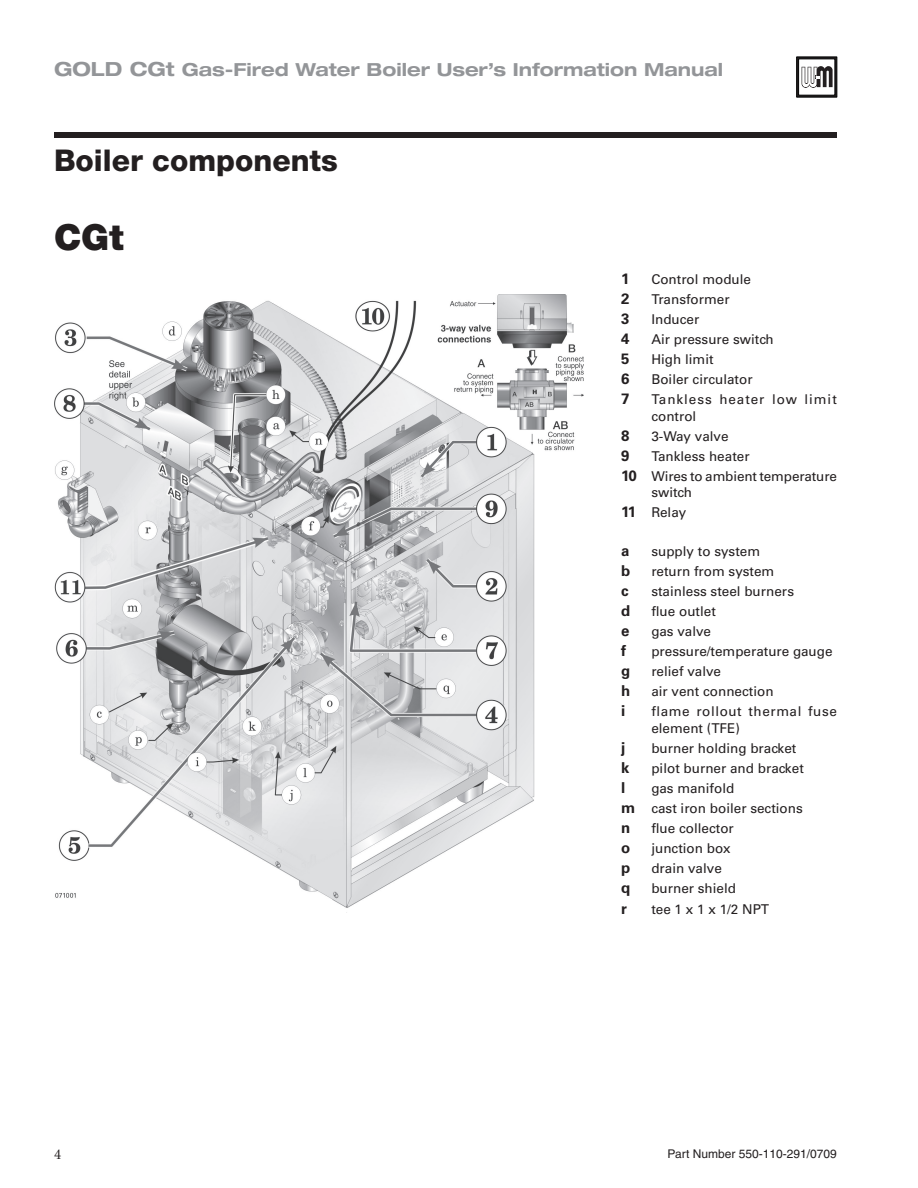
<style>
.page{position:relative;width:918px;height:1188px;background:#fff}
.page>*{position:absolute;margin:0;border:0;box-sizing:border-box;transform-origin:0 0}
.t1{font:900 36px "Helvetica Neue";color:#231f20}
.t2{font:800 30px "Helvetica Neue";color:#231f20}
.t3{font:700 expanded 18px "Helvetica Neue";color:#939598}
.t4{font:700 15px "Univers";color:#231f20}
.t5{font:15px "Minion";color:#231f20}
.t6{font:13.5px/20.1px "Univers";color:#231f20}
.t7{font:13.5px/16.2px "Univers";letter-spacing:.04em;color:#231f20}
.t8{font:13.5px/16.2px "Univers";letter-spacing:.07em;color:#231f20}
.t9{font:12px "Helvetica";color:#231f20}
.s1{font-size:19.5px}
.s2{font-weight:700;font-size:15px}
</style>
<div class="page">
<svg style="left:797px;top:57px;width:40px;height:40px"></svg>
<div style="left:54px;top:132px;width:783px;height:6px;background:#231f20"></div>
<img style="left:54px;top:294px;width:529px;height:619px">
<h3 class="t3" style="left:54px;top:58px;width:671px"><span class="s1">GOLD CGt</span> Gas-Fired Water Boiler User’s Information Manual</h3>
<h2 class="t2" style="left:54px;top:143px;width:285px">Boiler components</h2>
<h1 class="t1" style="left:54px;top:215px;width:71px">CGt</h1>
<p class="t4" style="left:621px;top:270px;width:10px">1</p>
<p class="t6" style="left:651px;top:269px;width:101px">Control module</p>
<p class="t4" style="left:621px;top:290px;width:10px">2</p>
<p class="t6" style="left:651px;top:289px;width:80px">Transformer</p>
<p class="t4" style="left:621px;top:310px;width:10px">3</p>
<p class="t6" style="left:651px;top:309px;width:50px">Inducer</p>
<p class="t4" style="left:621px;top:330px;width:10px">4</p>
<p class="t6" style="left:651px;top:329px;width:124px">Air pressure switch</p>
<p class="t4" style="left:621px;top:350px;width:10px">5</p>
<p class="t6" style="left:651px;top:349px;width:64px">High limit</p>
<p class="t4" style="left:621px;top:370px;width:10px">6</p>
<p class="t6" style="left:651px;top:370px;width:103px">Boiler circulator</p>
<p class="t4" style="left:621px;top:390px;width:10px">7</p>
<p class="t8" style="left:651px;top:392px;width:187px">Tankless heater low limit control</p>
<p class="t4" style="left:621px;top:427px;width:10px">8</p>
<p class="t6" style="left:651px;top:426px;width:79px">3-Way valve</p>
<p class="t4" style="left:621px;top:447px;width:10px">9</p>
<p class="t6" style="left:621px;top:446px;width:217px;text-indent:30px">Tankless heater<br><span class="s2">10</span> Wires to ambient temperature</p>
<p class="t6" style="left:621px;top:482px;width:72px;text-indent:30px">switch<br><span class="s2">11</span> Relay</p>
<p class="t4" style="left:621px;top:542px;width:10px">a</p>
<p class="t6" style="left:651px;top:541px;width:110px">supply to system</p>
<p class="t4" style="left:621px;top:562px;width:11px">b</p>
<p class="t6" style="left:651px;top:561px;width:124px">return from system</p>
<p class="t4" style="left:621px;top:582px;width:9px">c</p>
<p class="t6" style="left:651px;top:581px;width:144px">stainless steel burners</p>
<p class="t4" style="left:621px;top:602px;width:11px">d</p>
<p class="t6" style="left:651px;top:601px;width:66px">flue outlet</p>
<p class="t4" style="left:621px;top:622px;width:10px">e</p>
<p class="t6" style="left:651px;top:621px;width:61px">gas valve</p>
<p class="t4" style="left:621px;top:642px;width:6px">f</p>
<p class="t6" style="left:651px;top:641px;width:183px">pressure/temperature gauge</p>
<p class="t4" style="left:621px;top:662px;width:11px">g</p>
<p class="t6" style="left:651px;top:661px;width:71px">relief valve</p>
<p class="t4" style="left:621px;top:682px;width:11px">h</p>
<p class="t6" style="left:651px;top:682px;width:124px">air vent connection</p>
<p class="t4" style="left:621px;top:702px;width:6px">i</p>
<p class="t7" style="left:651px;top:704px;width:187px">flame rollout thermal fuse element (TFE)</p>
<p class="t4" style="left:621px;top:739px;width:6px">j</p>
<p class="t6" style="left:651px;top:738px;width:147px">burner holding bracket</p>
<p class="t4" style="left:621px;top:759px;width:10px">k</p>
<p class="t6" style="left:651px;top:758px;width:154px">pilot burner and bracket</p>
<p class="t4" style="left:621px;top:779px;width:6px">l</p>
<p class="t6" style="left:621px;top:778px;width:183px;text-indent:30px">gas manifold<br><span class="s2">m</span> cast iron boiler sections</p>
<p class="t4" style="left:621px;top:819px;width:11px">n</p>
<p class="t6" style="left:651px;top:818px;width:84px">flue collector</p>
<p class="t4" style="left:621px;top:839px;width:11px">o</p>
<p class="t6" style="left:651px;top:838px;width:81px">junction box</p>
<p class="t4" style="left:621px;top:859px;width:11px">p</p>
<p class="t6" style="left:651px;top:859px;width:72px">drain valve</p>
<p class="t4" style="left:621px;top:879px;width:11px">q</p>
<p class="t6" style="left:651px;top:879px;width:86px">burner shield</p>
<p class="t4" style="left:621px;top:899px;width:7px">r</p>
<p class="t6" style="left:651px;top:899px;width:119px">tee 1 x 1 x 1/2 NPT</p>
<p class="t5" style="left:54px;top:1147px;width:9px">4</p>
<p class="t9" style="left:668px;top:1147px;width:171px">Part Number 550-110-291/0709</p>
</div>
